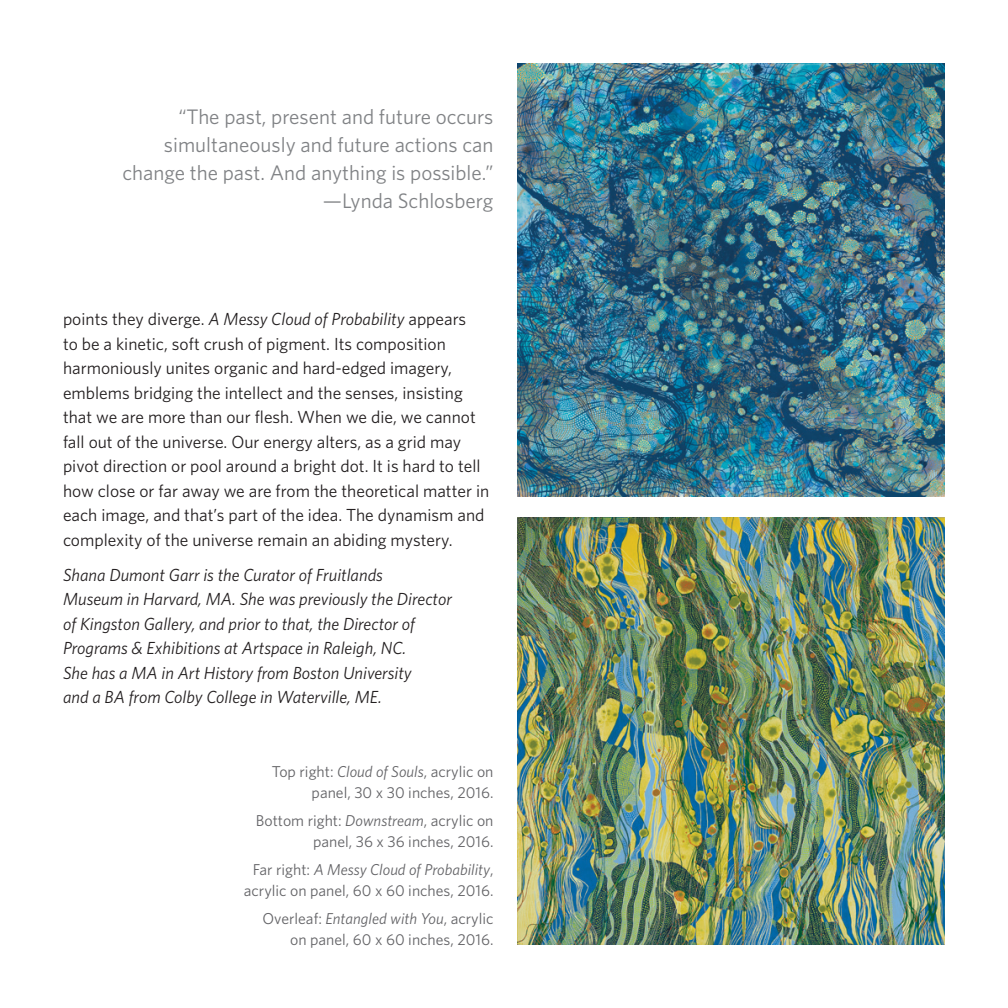
<style>
.page{position:relative;width:1008px;height:1008px;background:#fff}
.page>*{position:absolute;margin:0;border:0;box-sizing:border-box;transform-origin:0 0}
.text{font:21px/28px "Whitney";color:#808285;text-align:right}
.text-2{font:17.5px/24.5px "Whitney";color:#231f20}
.text-3{font:italic 17.5px/24.5px "Whitney";color:#231f20}
.t1{font:15.75px/21px "Whitney";color:#636366;text-align:right}
.s1{font-style:italic}
</style>
<div class="page">
<img style="left:518px;top:63px;width:427px;height:434px">
<img style="left:518px;top:518px;width:427px;height:426px">
<p class="text" style="left:122px;top:102px;width:373px">“The past, present and future occurs simultaneously and future actions can change the past. And anything is possible.” —Lynda Schlosberg</p>
<p class="text-2" style="left:63px;top:306px;width:428px">points they diverge. <span class="s1">A Messy Cloud of Probability</span> appears<br>to be a kinetic, soft crush of pigment. Its composition harmoniously unites organic and hard-edged imagery, emblems bridging the intellect and the senses, insisting that we are more than our flesh. When we die, we cannot fall out of the universe. Our energy alters, as a grid may pivot direction or pool around a bright dot. It is hard to tell how close or far away we are from the theoretical matter in each image, and that’s part of the idea. The dynamism and complexity of the universe remain an abiding mystery.</p>
<p class="text-3" style="left:63px;top:562px;width:391px">Shana Dumont Garr is the Curator of Fruitlands<br>Museum in Harvard, MA. She was previously the Director of Kingston Gallery, and prior to that, the Director of Programs &amp; Exhibitions at Artspace in Raleigh, NC.<br>She has a MA in Art History from Boston University<br>and a BA from Colby College in Waterville, ME.</p>
<p class="t1" style="left:272px;top:761px;width:223px">Top right: <span class="s1">Cloud of Souls</span>, acrylic on panel, 30 x 30 inches, 2016.</p>
<p class="t1" style="left:256px;top:810px;width:239px">Bottom right: <span class="s1">Downstream</span>, acrylic on panel, 36 x 36 inches, 2016.</p>
<p class="t1" style="left:244px;top:859px;width:251px;text-align:center">Far right: <span class="s1">A Messy Cloud of Probability</span>, acrylic on panel, 60 x 60 inches, 2016.</p>
<p class="t1" style="left:262px;top:908px;width:233px">Overleaf: <span class="s1">Entangled with You</span>, acrylic on panel, 60 x 60 inches, 2016.</p>
</div>
